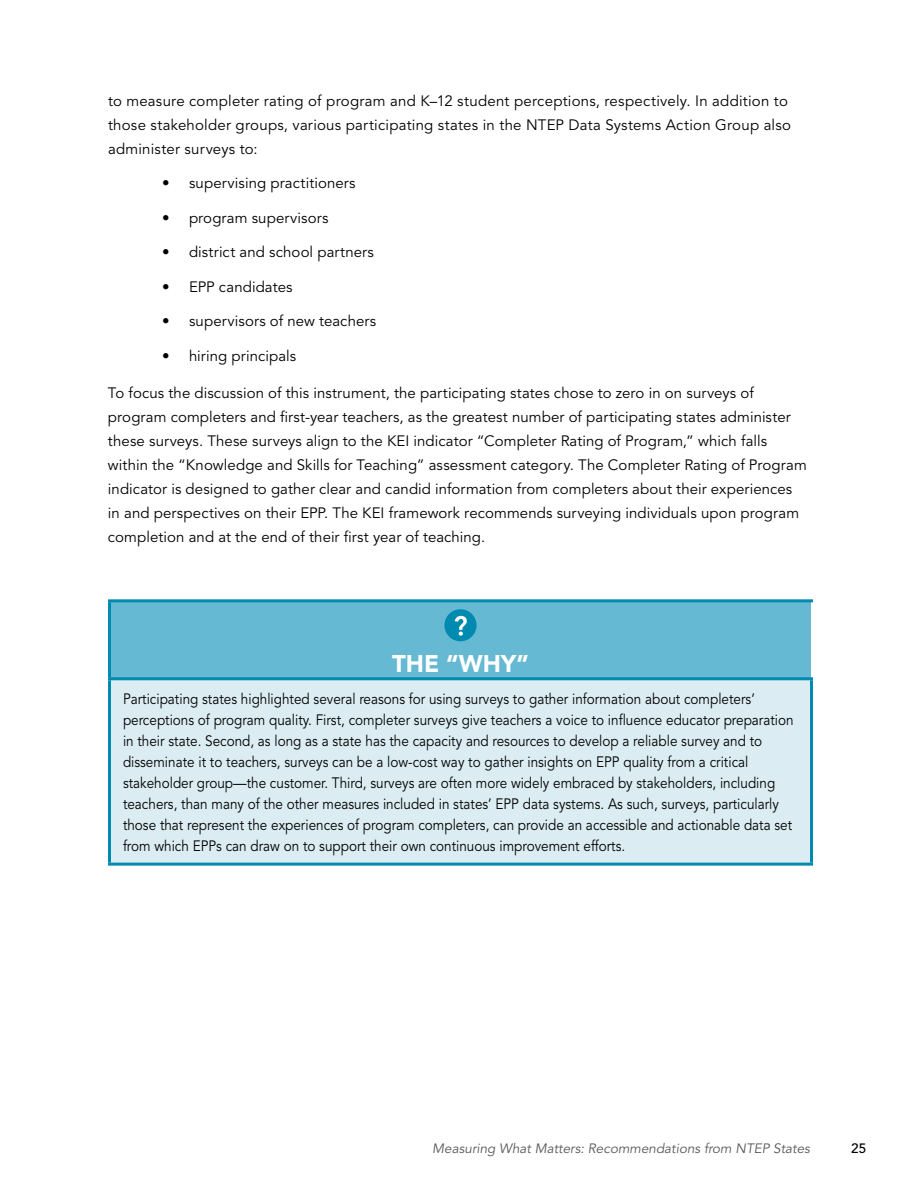
<style>
.page{position:relative;width:918px;height:1188px;background:#fff}
.page>*{position:absolute;margin:0;border:0;box-sizing:border-box;transform-origin:0 0}
.t1{font:900 24px "Avenir LT Std";color:#fff}
.t2{font:15px/24px "Avenir LT Std";color:#000}
.t3{font:15px/21px "Avenir LT Std";color:#000;scale:.9 1}
.t4{font:italic 13.5px "Avenir LT Std";color:#58595b}
.t5{font:500 13.5px "Avenir LT Std";color:#000}
</style>
<div class="page">
<div style="left:110px;top:601px;width:702px;height:78px;background:#65b9d2"></div>
<div style="left:110px;top:679px;width:702px;height:185px;background:#dbecf2"></div>
<hr style="left:108px;top:599px;width:705px;height:3px;background:#008ab0">
<hr style="left:108px;top:602px;width:3px;height:75px;background:#008ab0">
<hr style="left:108px;top:677px;width:705px;height:3px;background:#008ab0">
<hr style="left:108px;top:680px;width:3px;height:183px;background:#008ab0">
<hr style="left:810px;top:680px;width:3px;height:183px;background:#008ab0">
<hr style="left:108px;top:863px;width:705px;height:3px;background:#008ab0">
<div style="left:444px;top:609px;width:33px;height:32px;background:#008ab0;border-radius:50%"></div>
<svg style="left:455px;top:616px;width:12px;height:20px"></svg>
<p class="t2" style="left:108px;top:89px;width:685px">to measure completer rating of program and K–12 student perceptions, respectively. In addition to those stakeholder groups, various participating states in the NTEP Data Systems Action Group also administer surveys to:</p>
<p class="t2" style="left:162px;top:172px;width:195px">• supervising practitioners</p>
<p class="t2" style="left:162px;top:206px;width:168px">• program supervisors</p>
<p class="t2" style="left:162px;top:241px;width:214px">• district and school partners</p>
<p class="t2" style="left:162px;top:275px;width:132px">• EPP candidates</p>
<p class="t2" style="left:162px;top:310px;width:216px">• supervisors of new teachers</p>
<p class="t2" style="left:162px;top:344px;width:136px">• hiring principals</p>
<p class="t2" style="left:108px;top:382px;width:700px">To focus the discussion of this instrument, the participating states chose to zero in on surveys of program completers and first-year teachers, as the greatest number of participating states administer these surveys. These surveys align to the KEI indicator “Completer Rating of Program,” which falls within the “Knowledge and Skills for Teaching” assessment category. The Completer Rating of Program indicator is designed to gather clear and candid information from completers about their experiences in and perspectives on their EPP. The KEI framework recommends surveying individuals upon program completion and at the end of their first year of teaching.</p>
<h1 class="t1" style="left:392px;top:649px;width:138px">The “WHY”</h1>
<p class="t3" style="left:123px;top:688px;width:747px">Participating states highlighted several reasons for using surveys to gather information about completers’ perceptions of program quality. First, completer surveys give teachers a voice to influence educator preparation in their state. Second, as long as a state has the capacity and resources to develop a reliable survey and to disseminate it to teachers, surveys can be a low-cost way to gather insights on EPP quality from a critical stakeholder group—the customer. Third, surveys are often more widely embraced by stakeholders, including teachers, than many of the other measures included in states’ EPP data systems. As such, surveys, particularly those that represent the experiences of program completers, can provide an accessible and actionable data set from which EPPs can draw on to support their own continuous improvement efforts.</p>
<p class="t4" style="left:432px;top:1141px;width:379px">Measuring What Matters: Recommendations from NTEP States</p>
<p class="t5" style="left:851px;top:1141px;width:17px">25</p>
</div>
